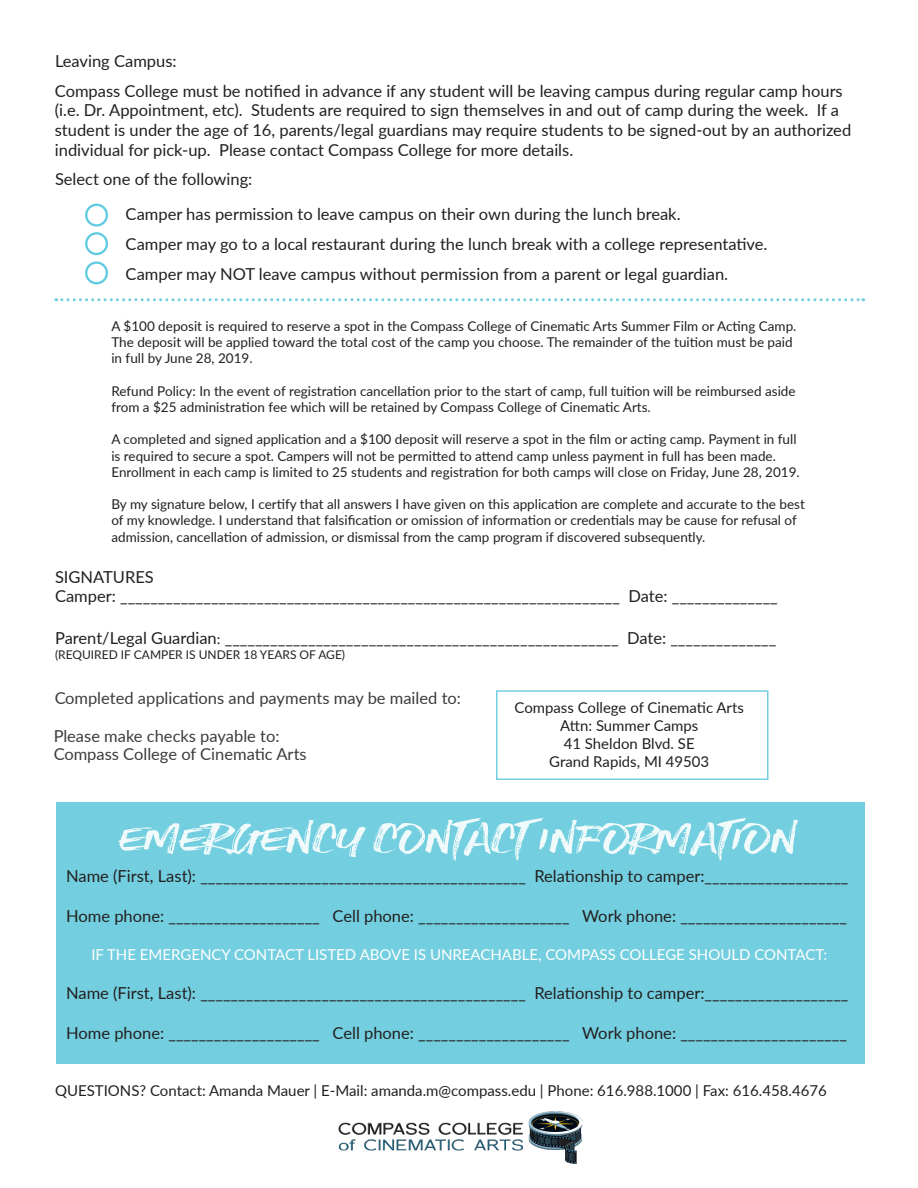
<style>
.page{position:relative;width:918px;height:1188px;background:#fff}
.page>*{position:absolute;margin:0;border:0;box-sizing:border-box;transform-origin:0 0}
.t1{font:40.5px "STONEHARBOUR";color:#fff;scale:1.35 1}
.t2{font:16.5px/19.8px "Lato";color:#231f20}
.t3{font:15px/18px "Lato";color:#231f20;text-align:center}
.t4{font:15px "Lato";color:#fff}
.t5{font:13.5px/16.2px "Lato";color:#231f20}
.t6{font:12px "Lato";color:#231f20}
.s1{font-family:"Minion Pro"}
</style>
<div class="page">
<div style="left:496px;top:690px;width:272px;height:90px;border:1px solid #64cadc"></div>
<div style="left:56px;top:803px;width:808px;height:261px;background:#73cfdf"></div>
<div style="left:85px;top:204px;width:23px;height:23px;border:2px solid #4bc5dd;border-radius:50%"></div>
<div style="left:85px;top:232px;width:23px;height:23px;border:2px solid #4bc5dd;border-radius:50%"></div>
<div style="left:85px;top:261px;width:23px;height:23px;border:2px solid #4bc5dd;border-radius:50%"></div>
<img style="left:338px;top:1111px;width:245px;height:52px">
<svg style="left:56px;top:298px;width:808px;height:3px"></svg>
<p class="t2" style="left:55px;top:51px;width:123px">Leaving Campus:</p>
<p class="t2" style="left:55px;top:80px;width:798px">Compass College must be notified in advance if any student will be leaving campus during regular camp hours (i.e. Dr. Appointment, etc). Students are required to sign themselves in and out of camp during the week. If a student is under the age of 16, parents/legal guardians may require students to be signed-out by an authorized individual for pick-up. Please contact Compass College for more details.</p>
<p class="t2" style="left:55px;top:169px;width:199px">Select one of the following:</p>
<p class="t2" style="left:126px;top:203px;width:556px">Camper has permission to leave campus on their own during the lunch break.</p>
<p class="t2" style="left:126px;top:233px;width:643px">Camper may go to a local restaurant during the lunch break with a college representative.</p>
<p class="t2" style="left:126px;top:263px;width:604px">Camper may NOT leave campus without permission from a parent or legal guardian.</p>
<p class="t5" style="left:111px;top:317px;width:687px">A $100 deposit is required to reserve a spot in the Compass College of Cinematic Arts Summer Film or Acting Camp.<br>The deposit will be applied toward the total cost of the camp you choose. The remainder of the tuition must be paid in full by June 28, 2019.</p>
<p class="t5" style="left:111px;top:382px;width:686px">Refund Policy: In the event of registration cancellation prior to the start of camp, full tuition will be reimbursed aside from a $25 administration fee which will be retained by Compass College of Cinematic Arts.</p>
<p class="t5" style="left:111px;top:431px;width:690px">A completed and signed application and a $100 deposit will reserve a spot in the film or acting camp. Payment in full is required to secure a spot. Campers will not be permitted to attend camp unless payment in full has been made.<br>Enrollment in each camp is limited to 25 students and registration for both camps will close on Friday, June 28, 2019.</p>
<p class="t5" style="left:111px;top:496px;width:695px">By my signature below, I certify that all answers I have given on this application are complete and accurate to the best of my knowledge. I understand that falsification or omission of information or credentials may be cause for refusal of admission, cancellation of admission, or dismissal from the camp program if discovered subsequently.</p>
<p class="t2" style="left:55px;top:566px;width:100px">SIGNATURES</p>
<p class="t2" style="left:55px;top:586px;width:724px">Camper: __________________________________________________________________ Date: ______________</p>
<p class="t2" style="left:55px;top:628px;width:723px">Parent/Legal Guardian<span class="s1">:</span> ____________________________________________________ Date: ______________</p>
<p class="t6" style="left:55px;top:646px;width:292px">(REQUIRED IF CAMPER IS UNDER 18 YEARS OF AGE)</p>
<p class="t2" style="left:54px;top:687px;width:408px">Completed applications and payments may be mailed to:</p>
<p class="t2" style="left:54px;top:727px;width:255px;line-height:18px">Please make checks payable to:<br>Compass College of Cinematic Arts</p>
<p class="t3" style="left:515px;top:698px;width:231px">Compass College of Cinematic Arts<br>Attn: Summer Camps</p>
<p class="t3" style="left:564px;top:734px;width:132px">41 Sheldon Blvd. SE</p>
<p class="t3" style="left:549px;top:752px;width:162px">Grand Rapids, MI 49503</p>
<h1 class="t1" style="left:120px;top:808px;width:503px">EMERGENCY CONTACT INFORMATION</h1>
<p class="t2" style="left:66px;top:866px;width:784px">Name (First, Last): ___________________________________________ Relationship to camper:___________________</p>
<p class="t2" style="left:66px;top:905px;width:782px">Home phone: ____________________ Cell phone: ____________________ Work phone: ______________________</p>
<p class="t4" style="left:91px;top:944px;width:737px">IF THE EMERGENCY CONTACT LISTED ABOVE IS UNREACHABLE, COMPASS COLLEGE SHOULD CONTACT:</p>
<p class="t2" style="left:66px;top:983px;width:784px">Name (First, Last): ___________________________________________ Relationship to camper:___________________</p>
<p class="t2" style="left:66px;top:1022px;width:782px">Home phone: ____________________ Cell phone: ____________________ Work phone: ______________________</p>
<p class="t3" style="left:55px;top:1081px;width:773px">QUESTIONS? Contact: Amanda Mauer | E-Mail: amanda.m@compass.edu | Phone: 616.988.1000 | Fax: 616.458.4676</p>
</div>
